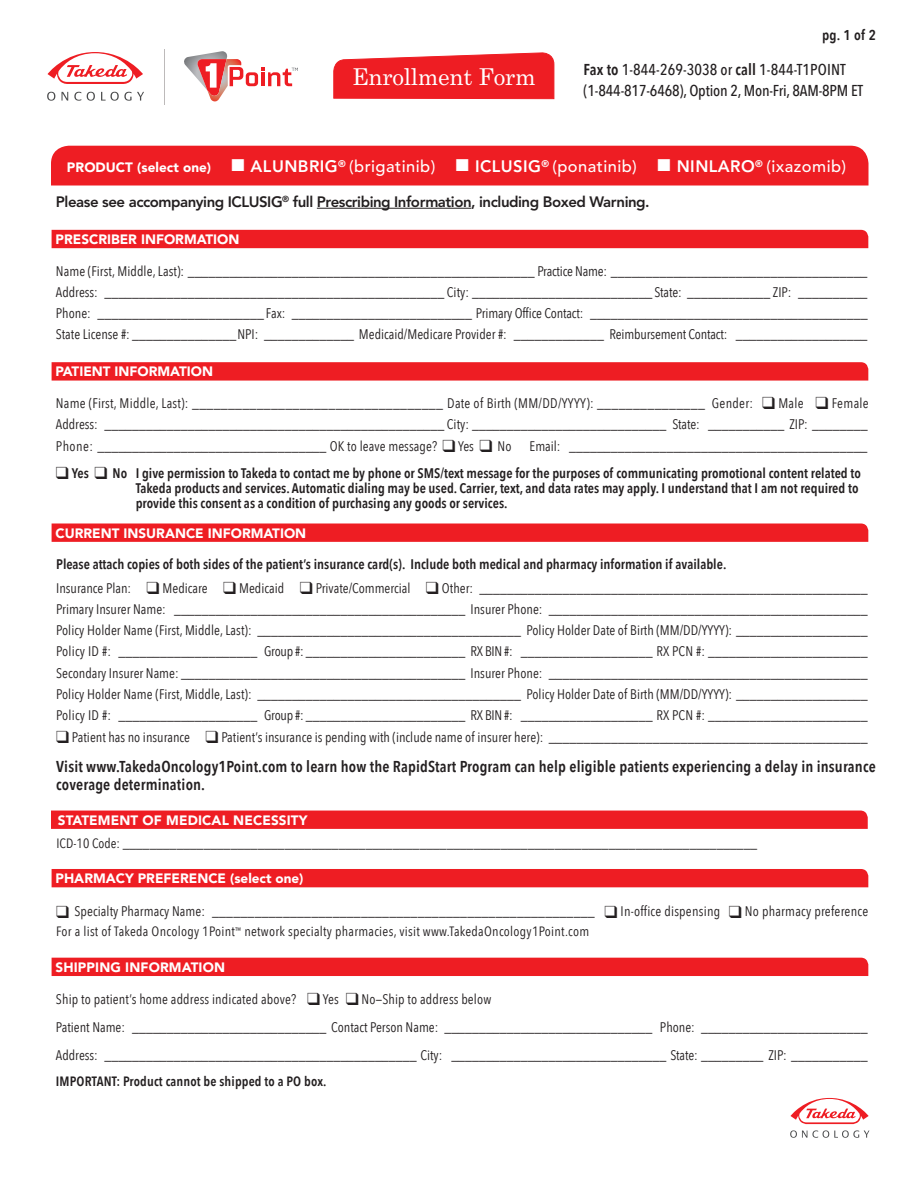
<style>
.page{position:relative;width:918px;height:1188px;background:#fff}
.page>*{position:absolute;margin:0;border:0;box-sizing:border-box;transform-origin:0 0}
.t1{font:23.1px "Century Schoolbook Std";letter-spacing:-.01em;color:#fff}
.t2{font:500 16.5px "Avenir LT Std";letter-spacing:.025em;color:#fff}
.t3{font:600 15.75px/18px "Avenir Next Condensed";letter-spacing:.01em;color:#231f20}
.t4{font:500 15.75px/21px "Avenir Next Condensed";letter-spacing:-.01em;color:#231f20}
.t5{font:800 15px "Avenir LT Std";letter-spacing:-.03em;color:#231f20}
.t6{font:600 14.25px "Avenir Next Condensed";color:#231f20}
.t7{font:13.8px "Avenir Next Condensed";color:#231f20}
.t8{font:600 13.8px/15px "Avenir Next Condensed";color:#231f20}
.t9{font:13.8px "Avenir Next Condensed";letter-spacing:.02em;color:#231f20}
.t10{font:13.5px "Avenir Next Condensed";letter-spacing:.02em;color:#231f20}
.t11{font:900 13.5px "Avenir LT Std";color:#fff}
.t12{font:600 13.5px "Avenir Next Condensed";letter-spacing:.01em;color:#231f20}
.s1{font-weight:600}
.s2{font-weight:900;font-size:13.5px}
.s3{font-weight:800}
</style>
<div class="page">
<hr style="left:164px;top:49px;width:1px;height:55px;background:#bdbaba">
<svg style="left:184px;top:51px;width:114px;height:51px"></svg>
<svg style="left:48px;top:52px;width:95px;height:32px"></svg>
<svg style="left:47px;top:92px;width:8px;height:9px"></svg>
<svg style="left:62px;top:92px;width:6px;height:9px"></svg>
<svg style="left:74px;top:92px;width:7px;height:9px"></svg>
<svg style="left:87px;top:92px;width:8px;height:9px"></svg>
<svg style="left:101px;top:92px;width:43px;height:9px"></svg>
<svg style="left:791px;top:1098px;width:78px;height:26px"></svg>
<svg style="left:790px;top:1130px;width:79px;height:8px"></svg>
<svg style="left:333px;top:52px;width:222px;height:48px;background:#ef353b"></svg>
<hr style="left:317px;top:208px;width:154px;height:1px;background:#231f20">
<div style="left:51px;top:146px;width:817px;height:40px;background:#ee1d23"></div>
<div style="left:52px;top:230px;width:816px;height:18px;background:#ee1d23"></div>
<svg style="left:52px;top:362px;width:816px;height:19px;background:#ee242a"></svg>
<div style="left:52px;top:524px;width:816px;height:18px;background:#ee1d23"></div>
<div style="left:52px;top:869px;width:816px;height:18px;background:#ee1d23"></div>
<div style="left:52px;top:958px;width:816px;height:18px;background:#ee1d23"></div>
<div style="left:51px;top:811px;width:817px;height:18px;background:#ee1d23"></div>
<p class="t1" style="left:352px;top:63px;width:185px">Enrollment Form</p>
<p class="t6" style="left:822px;top:22px;width:56px">pg. 1 of 2</p>
<p class="t4" style="left:584px;top:59px;width:281px"><span class="s1">Fax to</span> 1-844-269-3038 or <span class="s1">call</span> 1-844-T1POINT (1-844-817-6468), Option 2, Mon-Fri, 8AM-8PM ET</p>
<p class="t2" style="left:67px;top:157px;width:781px"><span class="s2">PRODUCT (select one)</span> ■ <span class="s3">ALUNBRIG</span><sup>®</sup> (brigatinib) ■ <span class="s3">ICLUSIG</span><sup>®</sup> (ponatinib) ■ <span class="s3">NINLARO</span><sup>®</sup> (ixazomib)</p>
<p class="t5" style="left:56px;top:193px;width:595px">Please see accompanying ICLUSIG<sup>®</sup> full Prescribing Information, including Boxed Warning.</p>
<p class="t11" style="left:56px;top:231px;width:185px">PRESCRIBER INFORMATION</p>
<p class="t7" style="left:56px;top:259px;width:813px">Name (First, Middle, Last): __________________________________________________ Practice Name: _____________________________________</p>
<p class="t7" style="left:56px;top:280px;width:813px">Address: _________________________________________________ City: __________________________ State: ____________ ZIP: __________</p>
<p class="t7" style="left:56px;top:301px;width:813px">Phone: ________________________ Fax: __________________________ Primary Office Contact: ________________________________________</p>
<p class="t7" style="left:56px;top:323px;width:813px">State License #: _______________NPI: _____________ Medicaid/Medicare Provider #: _____________ Reimbursement Contact: ___________________</p>
<p class="t11" style="left:56px;top:364px;width:159px">PATIENT INFORMATION</p>
<p class="t9" style="left:56px;top:391px;width:814px">Name (First, Middle, Last): ___________________________________ Date of Birth (MM/DD/YYYY): _______________ Gender: ❑ Male ❑ Female</p>
<p class="t7" style="left:56px;top:413px;width:813px">Address: _________________________________________________ City: ____________________________ State: ___________ ZIP: ________</p>
<p class="t7" style="left:56px;top:434px;width:457px">Phone: _________________________________ OK to leave message? ❑ Yes ❑ No</p>
<p class="t7" style="left:530px;top:434px;width:340px">Email: ___________________________________________</p>
<p class="t8" style="left:136px;top:465px;width:727px;text-indent:-80px">❑ Yes ❑ No I give permission to Takeda to contact me by phone or SMS/text message for the purposes of communicating promotional content related to<br>Takeda products and services. Automatic dialing may be used. Carrier, text, and data rates may apply. I understand that I am not required to provide this consent as a condition of purchasing any goods or services.</p>
<p class="t11" style="left:56px;top:525px;width:252px">CURRENT INSURANCE INFORMATION</p>
<p class="t8" style="left:56px;top:556px;width:672px">Please attach copies of both sides of the patient’s insurance card(s). Include both medical and pharmacy information if available.</p>
<p class="t7" style="left:56px;top:576px;width:813px">Insurance Plan: ❑ Medicare ❑ Medicaid ❑ Private/Commercial ❑ Other: ________________________________________________________</p>
<p class="t7" style="left:56px;top:597px;width:813px">Primary Insurer Name: __________________________________________ Insurer Phone: ______________________________________________</p>
<p class="t7" style="left:56px;top:619px;width:813px">Policy Holder Name (First, Middle, Last): ______________________________________ Policy Holder Date of Birth (MM/DD/YYYY): ___________________</p>
<p class="t7" style="left:56px;top:640px;width:813px">Policy ID #: ____________________ Group #: _______________________ RX BIN #: ___________________ RX PCN #: _______________________</p>
<p class="t7" style="left:56px;top:661px;width:813px">Secondary Insurer Name: _________________________________________ Insurer Phone: ______________________________________________</p>
<p class="t7" style="left:56px;top:682px;width:813px">Policy Holder Name (First, Middle, Last): ______________________________________ Policy Holder Date of Birth (MM/DD/YYYY): ___________________</p>
<p class="t7" style="left:56px;top:704px;width:813px">Policy ID #: ____________________ Group #: _______________________ RX BIN #: ___________________ RX PCN #: _______________________</p>
<p class="t7" style="left:56px;top:725px;width:813px">❑ Patient has no insurance ❑ Patient’s insurance is pending with (include name of insurer here): ______________________________________________</p>
<p class="t3" style="left:56px;top:758px;width:821px">Visit www.TakedaOncology1Point.com to learn how the RapidStart Program can help eligible patients experiencing a delay in insurance coverage determination.</p>
<p class="t11" style="left:58px;top:812px;width:251px">STATEMENT OF MEDICAL NECESSITY</p>
<p class="t10" style="left:56px;top:832px;width:702px">ICD-10 Code: ______________________________________________________________________________________________</p>
<p class="t11" style="left:56px;top:870px;width:249px">PHARMACY PREFERENCE (select one)</p>
<p class="t7" style="left:56px;top:900px;width:814px">❑ Specialty Pharmacy Name: ______________________________________________________ ❑ In-office dispensing ❑ No pharmacy preference</p>
<p class="t10" style="left:56px;top:920px;width:535px">For a list of Takeda Oncology 1Point<sup>™</sup> network specialty pharmacies, visit www.TakedaOncology1Point.com</p>
<p class="t11" style="left:56px;top:959px;width:171px">SHIPPING INFORMATION</p>
<p class="t7" style="left:56px;top:987px;width:437px">Ship to patient’s home address indicated above? ❑ Yes ❑ No—Ship to address below</p>
<p class="t7" style="left:56px;top:1015px;width:813px">Patient Name: ____________________________ Contact Person Name: ______________________________ Phone: ________________________</p>
<p class="t7" style="left:56px;top:1043px;width:813px">Address: _____________________________________________ City: _______________________________ State: _________ ZIP: ___________</p>
<p class="t12" style="left:56px;top:1070px;width:272px">IMPORTANT: Product cannot be shipped to a PO box.</p>
</div>
